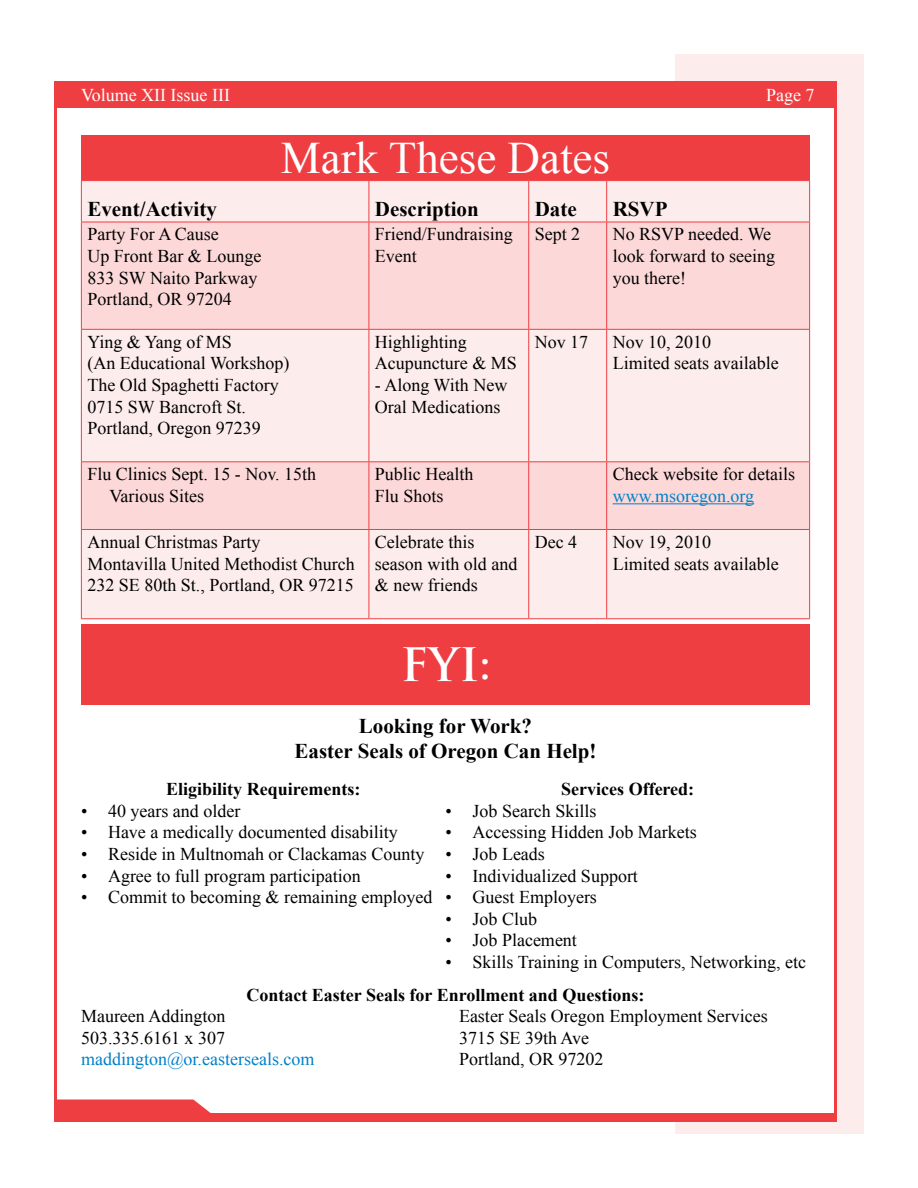
<style>
.page{position:relative;width:918px;height:1188px;background:#fff}
.page>*{position:absolute;margin:0;border:0;box-sizing:border-box;transform-origin:0 0}
.t1{font:45px "Times New Roman";color:#fff}
.t2{font:700 45px "Trajan Pro";color:#fff}
.t3{font:700 21px/25.2px "Times New Roman";color:#000;text-align:center}
.t4{font:18px/21.6px "Times New Roman";color:#000}
.t5{font:700 18px "Times New Roman";color:#000}
.t6{font:18px "Times New Roman";color:#0081c8}
.t7{font:18px "Times New Roman";color:#fff}
</style>
<div class="page">
<div style="left:675px;top:54px;width:189px;height:1080px;background:#fdecec"></div>
<div style="left:668px;top:81px;width:169px;height:1039px;background:#fff"></div>
<div style="left:54px;top:81px;width:783px;height:27px;background:#ef3e42"></div>
<div style="left:54px;top:1113px;width:783px;height:9px;background:#ef3e42"></div>
<hr style="left:54px;top:106px;width:3px;height:1013px;background:#ef3e42">
<hr style="left:834px;top:99px;width:3px;height:1022px;background:#ef3e42">
<div style="left:57px;top:1100px;width:154px;height:13px;background:#ef3e42"></div>
<div style="left:82px;top:181px;width:727px;height:437px;background:#fdecec"></div>
<svg style="left:82px;top:223px;width:727px;height:306px;background:#fce0e0"></svg>
<hr style="left:81px;top:180px;width:288px;height:1px;background:#ef3e42">
<hr style="left:81px;top:181px;width:1px;height:41px;background:#ef3e42">
<hr style="left:81px;top:222px;width:1px;height:107px;background:#ef3e42">
<hr style="left:369px;top:222px;width:1px;height:107px;background:#ef3e42">
<hr style="left:528px;top:222px;width:1px;height:107px;background:#ef3e42">
<hr style="left:606px;top:222px;width:1px;height:107px;background:#ef3e42">
<hr style="left:809px;top:222px;width:1px;height:107px;background:#ef3e42">
<hr style="left:81px;top:330px;width:1px;height:131px;background:#ef3e42">
<hr style="left:369px;top:330px;width:1px;height:131px;background:#ef3e42">
<hr style="left:528px;top:330px;width:1px;height:131px;background:#ef3e42">
<hr style="left:606px;top:330px;width:1px;height:131px;background:#ef3e42">
<hr style="left:809px;top:330px;width:1px;height:131px;background:#ef3e42">
<hr style="left:81px;top:462px;width:1px;height:67px;background:#ef3e42">
<hr style="left:369px;top:462px;width:1px;height:67px;background:#ef3e42">
<hr style="left:528px;top:462px;width:1px;height:67px;background:#ef3e42">
<hr style="left:606px;top:462px;width:1px;height:67px;background:#ef3e42">
<hr style="left:809px;top:462px;width:1px;height:67px;background:#ef3e42">
<hr style="left:81px;top:530px;width:1px;height:88px;background:#ef3e42">
<hr style="left:369px;top:530px;width:1px;height:88px;background:#ef3e42">
<hr style="left:528px;top:530px;width:1px;height:88px;background:#ef3e42">
<hr style="left:606px;top:530px;width:1px;height:88px;background:#ef3e42">
<hr style="left:809px;top:530px;width:1px;height:88px;background:#ef3e42">
<hr style="left:81px;top:618px;width:288px;height:1px;background:#ef3e42">
<hr style="left:369px;top:618px;width:160px;height:1px;background:#ef3e42">
<hr style="left:529px;top:618px;width:78px;height:1px;background:#ef3e42">
<hr style="left:607px;top:618px;width:203px;height:1px;background:#ef3e42">
<hr style="left:81px;top:222px;width:288px;height:1px;background:#ef3e42">
<hr style="left:81px;top:329px;width:288px;height:1px;background:#ef3e42">
<hr style="left:369px;top:329px;width:160px;height:1px;background:#ef3e42">
<hr style="left:529px;top:329px;width:78px;height:1px;background:#ef3e42">
<hr style="left:607px;top:329px;width:203px;height:1px;background:#ef3e42">
<hr style="left:81px;top:461px;width:288px;height:1px;background:#ef3e42">
<hr style="left:369px;top:461px;width:160px;height:1px;background:#ef3e42">
<hr style="left:529px;top:461px;width:78px;height:1px;background:#ef3e42">
<hr style="left:607px;top:461px;width:203px;height:1px;background:#ef3e42">
<hr style="left:81px;top:529px;width:288px;height:1px;background:#ef3e42">
<hr style="left:369px;top:529px;width:160px;height:1px;background:#ef3e42">
<hr style="left:529px;top:529px;width:78px;height:1px;background:#ef3e42">
<hr style="left:607px;top:529px;width:203px;height:1px;background:#ef3e42">
<hr style="left:369px;top:180px;width:160px;height:1px;background:#ef3e42">
<hr style="left:369px;top:181px;width:1px;height:41px;background:#ef3e42">
<hr style="left:529px;top:180px;width:78px;height:1px;background:#ef3e42">
<hr style="left:528px;top:181px;width:1px;height:41px;background:#ef3e42">
<hr style="left:607px;top:180px;width:203px;height:1px;background:#ef3e42">
<hr style="left:606px;top:181px;width:1px;height:41px;background:#ef3e42">
<hr style="left:809px;top:181px;width:1px;height:41px;background:#ef3e42">
<hr style="left:369px;top:222px;width:160px;height:1px;background:#ef3e42">
<hr style="left:529px;top:222px;width:78px;height:1px;background:#ef3e42">
<hr style="left:607px;top:222px;width:203px;height:1px;background:#ef3e42">
<hr style="left:613px;top:503px;width:141px;height:1px;background:#0081c8">
<div style="left:82px;top:136px;width:727px;height:43px;background:#ef3e42"></div>
<div style="left:81px;top:135px;width:729px;height:45px;border:2px solid #ef3e42"></div>
<div style="left:81px;top:624px;width:729px;height:81px;background:#ef3e42"></div>
<p class="t7" style="left:81px;top:83px;width:151px">Volume XII Issue III</p>
<p class="t7" style="left:766px;top:83px;width:50px">Page 7</p>
<h1 class="t1" style="left:281px;top:128px;width:331px">Mark These Dates</h1>
<p class="t3" style="left:87px;top:196px;width:131px">Event/Activity</p>
<p class="t3" style="left:375px;top:196px;width:105px">Description</p>
<p class="t3" style="left:535px;top:196px;width:43px">Date</p>
<p class="t3" style="left:613px;top:196px;width:56px">RSVP</p>
<p class="t4" style="left:87px;top:223px;width:175px">Party For A Cause<br>Up Front Bar &amp; Lounge<br>833 SW Naito Parkway<br>Portland, OR 97204</p>
<p class="t4" style="left:375px;top:223px;width:140px">Friend/Fundraising<br>Event</p>
<p class="t4" style="left:535px;top:223px;width:47px">Sept 2</p>
<p class="t4" style="left:613px;top:223px;width:164px">No RSVP needed. We look forward to seeing you there!</p>
<p class="t4" style="left:87px;top:331px;width:204px">Ying &amp; Yang of MS<br>(An Educational Workshop)<br>The Old Spaghetti Factory<br>0715 SW Bancroft St.<br>Portland, Oregon 97239</p>
<p class="t4" style="left:375px;top:331px;width:143px">Highlighting<br>Acupuncture &amp; MS</p>
<p class="t4" style="left:535px;top:331px;width:55px">Nov 17</p>
<p class="t4" style="left:613px;top:331px;width:167px">Nov 10, 2010<br>Limited seats available</p>
<p class="t4" style="left:375px;top:374px;width:134px">- Along With New<br>Oral Medications</p>
<p class="t4" style="left:110px;top:463px;width:208px;text-indent:-22px">Flu Clinics Sept. 15 - Nov. 15th<br>Various Sites</p>
<p class="t4" style="left:375px;top:463px;width:100px">Public Health<br>Flu Shots</p>
<p class="t4" style="left:613px;top:463px;width:184px">Check website for details</p>
<p class="t6" style="left:613px;top:484px;width:143px">www.msoregon.org</p>
<p class="t4" style="left:87px;top:531px;width:269px">Annual Christmas Party<br>Montavilla United Methodist Church<br>232 SE 80th St., Portland, OR 97215</p>
<p class="t4" style="left:375px;top:531px;width:144px">Celebrate this season with old and &amp; new friends</p>
<p class="t4" style="left:535px;top:531px;width:44px">Dec 4</p>
<p class="t4" style="left:613px;top:531px;width:167px">Nov 19, 2010<br>Limited seats available</p>
<h1 class="t2" style="left:400px;top:637px;width:92px">FYI:</h1>
<p class="t3" style="left:295px;top:712px;width:303px">Looking for Work?<br>Easter Seals of Oregon Can Help!</p>
<p class="t5" style="left:166px;top:777px;width:196px">Eligibility Requirements:</p>
<p class="t4" style="left:81px;top:800px;width:161px">• 40 years and older</p>
<p class="t4" style="left:81px;top:821px;width:318px">• Have a medically documented disability</p>
<p class="t4" style="left:81px;top:843px;width:345px">• Reside in Multnomah or Clackamas County</p>
<p class="t4" style="left:81px;top:864px;width:281px">• Agree to full program participation</p>
<p class="t4" style="left:81px;top:886px;width:353px">• Commit to becoming &amp; remaining employed</p>
<p class="t5" style="left:561px;top:777px;width:135px">Services Offered:</p>
<p class="t4" style="left:446px;top:800px;width:153px">• Job Search Skills</p>
<p class="t4" style="left:446px;top:821px;width:253px">• Accessing Hidden Job Markets</p>
<p class="t4" style="left:446px;top:843px;width:101px">• Job Leads</p>
<p class="t4" style="left:446px;top:864px;width:194px">• Individualized Support</p>
<p class="t4" style="left:446px;top:886px;width:153px">• Guest Employers</p>
<p class="t4" style="left:446px;top:908px;width:93px">• Job Club</p>
<p class="t4" style="left:446px;top:929px;width:133px">• Job Placement</p>
<p class="t4" style="left:446px;top:951px;width:362px">• Skills Training in Computers, Networking, etc</p>
<p class="t5" style="left:246px;top:982px;width:400px">Contact Easter Seals for Enrollment and Questions:</p>
<p class="t4" style="left:81px;top:1005px;width:146px">Maureen Addington</p>
<p class="t4" style="left:459px;top:1005px;width:310px">Easter Seals Oregon Employment Services</p>
<p class="t4" style="left:81px;top:1027px;width:145px">503.335.6161 x 307</p>
<p class="t4" style="left:459px;top:1027px;width:132px">3715 SE 39th Ave</p>
<p class="t6" style="left:81px;top:1047px;width:235px">maddington@or.easterseals.com</p>
<p class="t4" style="left:459px;top:1048px;width:146px">Portland, OR 97202</p>
</div>
